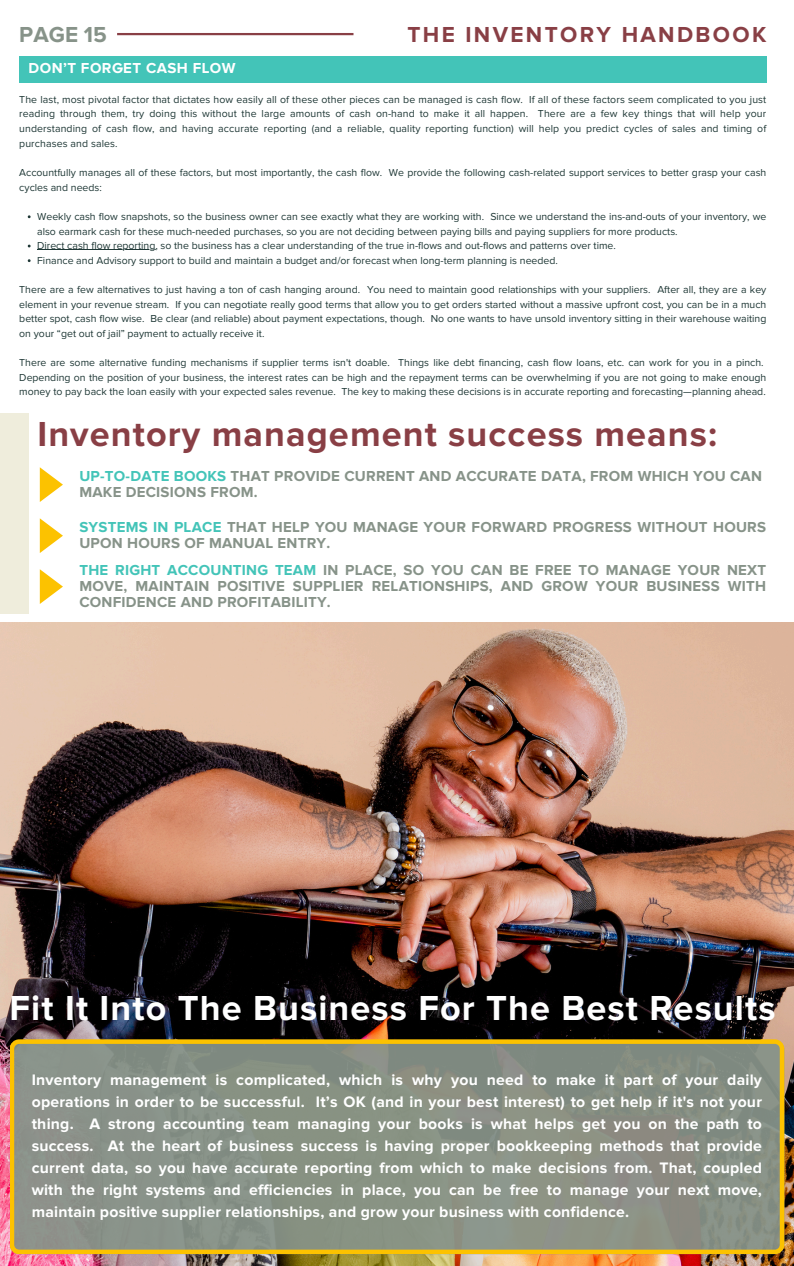
<style>
.page{position:relative;width:794px;height:1266px;background:#fff}
.page>*{position:absolute;margin:0;border:0;box-sizing:border-box;transform-origin:0 0}
.t1{font:700 36px "Proxima Nova";letter-spacing:.03em;color:#fff}
.t2{font:700 36px "Proxima Nova";letter-spacing:.03em;color:#893f45}
.t3{font:700 22.5px "Proxima Nova";letter-spacing:.105em;color:#893f45}
.t4{font:700 22.5px "Proxima Nova";color:#879389}
.t5{font:700 15.75px/21.9px "Proxima Nova";letter-spacing:.015em;color:#fff;text-align:justify}
.t6{font:700 15px/15.8px "Proxima Nova";letter-spacing:.015em;color:#879389}
.t7{font:700 15px "Proxima Nova A";letter-spacing:.03em;color:#fff}
.t8{font:10.5px/14.6px "Proxima Nova";color:#1f3836}
.s1{color:#43c4b8}
</style>
<div class="page">
<div style="left:19px;top:56px;width:747px;height:26px;background:#43c4b8"></div>
<img style="left:0;top:623px;width:793px;height:643px">
<svg style="left:10px;top:1039px;width:773px;height:215px;fill:#8a9284"></svg>
<svg style="left:40px;top:467px;width:23px;height:35px"></svg>
<svg style="left:40px;top:518px;width:23px;height:35px"></svg>
<svg style="left:40px;top:569px;width:23px;height:35px"></svg>
<div style="left:0;top:414px;width:28px;height:200px;background:#efeddc"></div>
<hr style="left:117px;top:33px;width:236px;height:2px;background:#893f45">
<hr style="left:37px;top:250px;width:118px;height:1px;background:#1f3836">
<h2 class="t4" style="left:19px;top:21px;width:89px">PAGE 15</h2>
<h2 class="t3" style="left:407px;top:21px;width:360px">THE INVENTORY HANDBOOK</h2>
<p class="t7" style="left:29px;top:60px;width:208px">DON’T FORGET CASH FLOW</p>
<p class="t8" style="left:19px;top:92px;width:748px;text-align:justify">The last, most pivotal factor that dictates how easily all of these other pieces can be managed is cash flow. If all of these factors seem complicated to you just reading through them, try doing this without the large amounts of cash on-hand to make it all happen. There are a few key things that will help your understanding of cash flow, and having accurate reporting (and a reliable, quality reporting function) will help you predict cycles of sales and timing of purchases and sales.</p>
<h3 class="t8" style="left:19px;top:166px;width:748px">Accountfully manages all of these factors, but most importantly, the cash flow. We provide the following cash-related support services to better grasp your cash cycles and needs:</h3>
<p class="t8" style="left:37px;top:209px;width:730px">Weekly cash flow snapshots, so the business owner can see exactly what they are working with. Since we understand the ins-and-outs of your inventory, we also earmark cash for these much-needed purchases, so you are not deciding between paying bills and paying suppliers for more products.</p>
<p class="t8" style="left:37px;top:239px;width:580px">Direct cash flow reporting, so the business has a clear understanding of the true in-flows and out-flows and patterns over time.</p>
<p class="t8" style="left:37px;top:253px;width:522px">Finance and Advisory support to build and maintain a budget and/or forecast when long-term planning is needed.</p>
<p class="t8" style="left:19px;top:283px;width:748px;text-align:justify">There are a few alternatives to just having a ton of cash hanging around. You need to maintain good relationships with your suppliers. After all, they are a key element in your revenue stream. If you can negotiate really good terms that allow you to get orders started without a massive upfront cost, you can be in a much better spot, cash flow wise. Be clear (and reliable) about payment expectations, though. No one wants to have unsold inventory sitting in their warehouse waiting on your “get out of jail” payment to actually receive it.</p>
<p class="t8" style="left:19px;top:356px;width:748px">There are some alternative funding mechanisms if supplier terms isn't doable. Things like debt financing, cash flow loans, etc. can work for you in a pinch.<br>Depending on the position of your business, the interest rates can be high and the repayment terms can be overwhelming if you are not going to make enough money to pay back the loan easily with your expected sales revenue. The key to making these decisions is in accurate reporting and forecasting—planning ahead.</p>
<h3 class="t2" style="left:37px;top:413px;width:681px">Inventory management success means:</h3>
<h3 class="t6" style="left:79px;top:469px;width:683px"><span class="s1">UP-TO-DATE BOOKS</span> THAT PROVIDE CURRENT AND ACCURATE DATA, FROM WHICH YOU CAN<br>MAKE DECISIONS FROM.</h3>
<h3 class="t6" style="left:79px;top:520px;width:688px"><span class="s1">SYSTEMS IN PLACE</span> THAT HELP YOU MANAGE YOUR FORWARD PROGRESS WITHOUT HOURS<br>UPON HOURS OF MANUAL ENTRY.</h3>
<p class="t6" style="left:79px;top:563px;width:688px;text-align:justify"><span class="s1">THE RIGHT ACCOUNTING TEAM</span> IN PLACE, SO YOU CAN BE FREE TO MANAGE YOUR NEXT MOVE, MAINTAIN POSITIVE SUPPLIER RELATIONSHIPS, AND GROW YOUR BUSINESS WITH CONFIDENCE AND PROFITABILITY.</p>
<h1 class="t1" style="left:10px;top:986px;width:767px">Fit It Into The Business For The Best Results</h1>
<p class="t5" style="left:32px;top:1069px;width:731px">Inventory management is complicated, which is why you need to make it part of your daily operations in order to be successful. It’s OK (and in your best interest) to get help if it's not your thing. A strong accounting team managing your books is what helps get you on the path to success. At the heart of business success is having proper bookkeeping methods that provide current data, so you have accurate reporting from which to make decisions from. That, coupled with the right systems and efficiencies in place, you can be free to manage your next move, maintain positive supplier relationships, and grow your business with confidence.</p>
</div>
